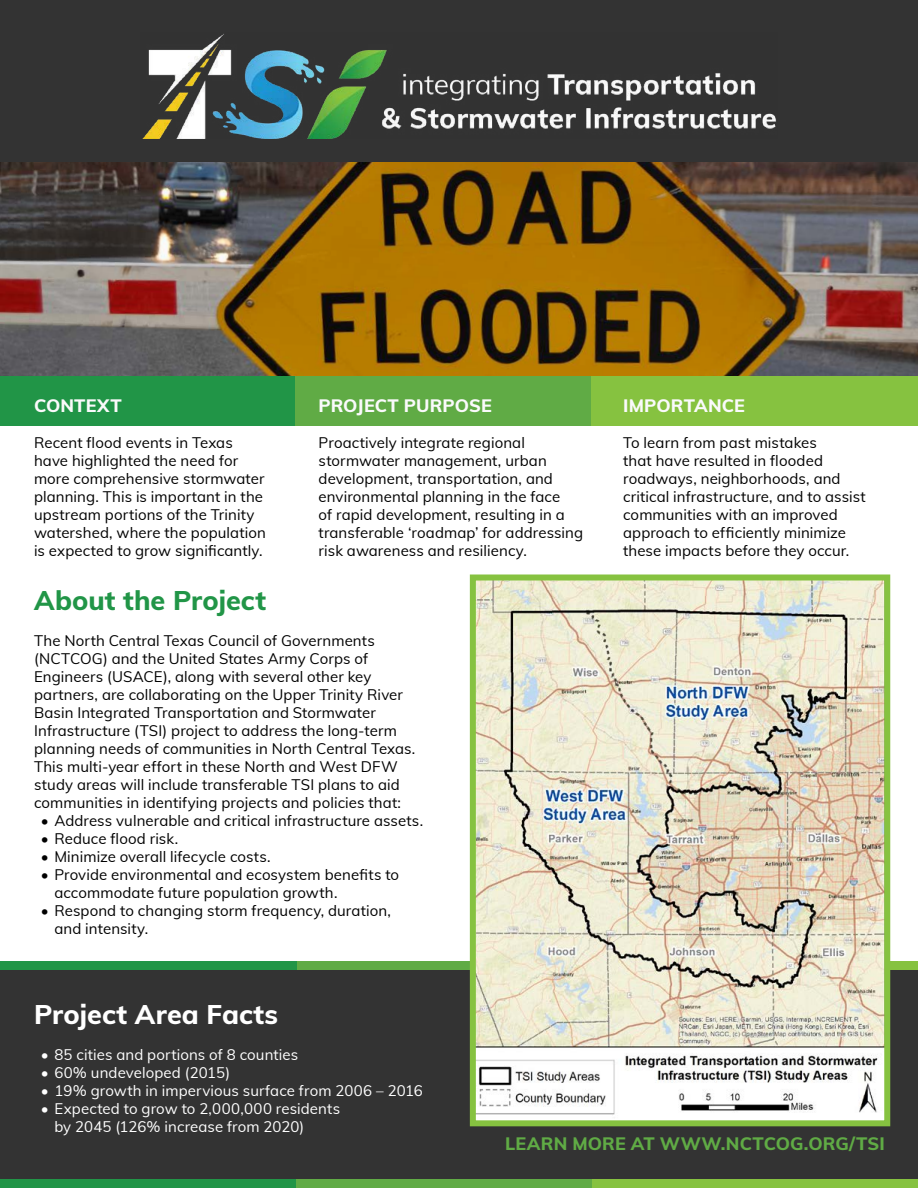
<style>
.page{position:relative;width:918px;height:1188px;background:#fff}
.page>*{position:absolute;margin:0;border:0;box-sizing:border-box;transform-origin:0 0}
.t1{font:800 27px "Muli";color:#fff}
.t2{font:800 27px "Muli";color:#219547}
.t3{font:800 18px "Muli";letter-spacing:.005em;color:#fafafb}
.t4{font:800 18px "Muli";letter-spacing:.005em;color:#60ab45}
.t5{font:15px/18px "Muli";letter-spacing:.005em;color:#000}
.t6{font:15px/18px "Muli";letter-spacing:.005em;color:#fff}
</style>
<div class="page">
<div style="left:0;top:969px;width:918px;height:219px;background:#333"></div>
<div style="left:592px;top:961px;width:326px;height:9px;background:#86c240"></div>
<div style="left:296px;top:961px;width:296px;height:9px;background:#60ab45"></div>
<img style="left:469px;top:574px;width:422px;height:553px">
<img style="left:0;top:162px;width:918px;height:214px">
<div style="left:0;top:376px;width:295px;height:50px;background:#219547"></div>
<div style="left:590px;top:376px;width:328px;height:50px;background:#86c240"></div>
<div style="left:295px;top:376px;width:295px;height:50px;background:#60ab45"></div>
<div style="left:0;top:1179px;width:296px;height:9px;background:#219547"></div>
<div style="left:592px;top:1179px;width:326px;height:9px;background:#86c240"></div>
<div style="left:296px;top:1179px;width:296px;height:9px;background:#60ab45"></div>
<div style="left:0;top:0;width:918px;height:162px;background:#333"></div>
<img style="left:142px;top:34px;width:634px;height:105px">
<div style="left:0;top:961px;width:296px;height:9px;background:#219547"></div>
<p class="t3" style="left:34px;top:392px;width:89px">CONTEXT</p>
<p class="t5" style="left:34px;top:433px;width:233px">Recent flood events in Texas have highlighted the need for more comprehensive stormwater planning. This is important in the upstream portions of the Trinity watershed, where the population is expected to grow significantly.</p>
<p class="t3" style="left:319px;top:392px;width:175px">PROJECT PURPOSE</p>
<p class="t5" style="left:319px;top:433px;width:266px">Proactively integrate regional stormwater management, urban development, transportation, and environmental planning in the face<br>of rapid development, resulting in a transferable ‘roadmap’ for addressing risk awareness and resiliency.</p>
<h1 class="t2" style="left:34px;top:580px;width:234px">About the Project</h1>
<p class="t5" style="left:34px;top:631px;width:383px">The North Central Texas Council of Governments (NCTCOG) and the United States Army Corps of Engineers (USACE), along with several other key partners, are collaborating on the Upper Trinity River Basin Integrated Transportation and Stormwater Infrastructure (TSI) project to address the long-term planning needs of communities in North Central Texas.<br>This multi-year effort in these North and West DFW study areas will include transferable TSI plans to aid communities in identifying projects and policies that:</p>
<p class="t5" style="left:41px;top:811px;width:384px">• Address vulnerable and critical infrastructure assets.</p>
<p class="t5" style="left:41px;top:829px;width:139px">• Reduce flood risk.</p>
<p class="t5" style="left:41px;top:847px;width:231px">• Minimize overall lifecycle costs.</p>
<p class="t5" style="left:54px;top:865px;width:346px;text-indent:-14px">• Provide environmental and ecosystem benefits to accommodate future population growth.</p>
<p class="t5" style="left:54px;top:901px;width:338px;text-indent:-14px">• Respond to changing storm frequency, duration, and intensity.</p>
<p class="t3" style="left:623px;top:392px;width:123px">IMPORTANCE</p>
<p class="t5" style="left:623px;top:433px;width:244px">To learn from past mistakes<br>that have resulted in flooded roadways, neighborhoods, and critical infrastructure, and to assist communities with an improved approach to efficiently minimize these impacts before they occur.</p>
<h1 class="t1" style="left:34px;top:994px;width:246px">Project Area Facts</h1>
<p class="t6" style="left:41px;top:1045px;width:259px">• 85 cities and portions of 8 counties</p>
<p class="t6" style="left:41px;top:1063px;width:191px">• 60% undeveloped (2015)</p>
<p class="t6" style="left:41px;top:1081px;width:383px">• 19% growth in impervious surface from 2006 – 2016</p>
<p class="t6" style="left:54px;top:1099px;width:287px;text-indent:-14px">• Expected to grow to 2,000,000 residents by 2045 (126% increase from 2020)</p>
<p class="t4" style="left:505px;top:1130px;width:381px">LEARN MORE AT WWW.NCTCOG.ORG/TSI</p>
</div>
